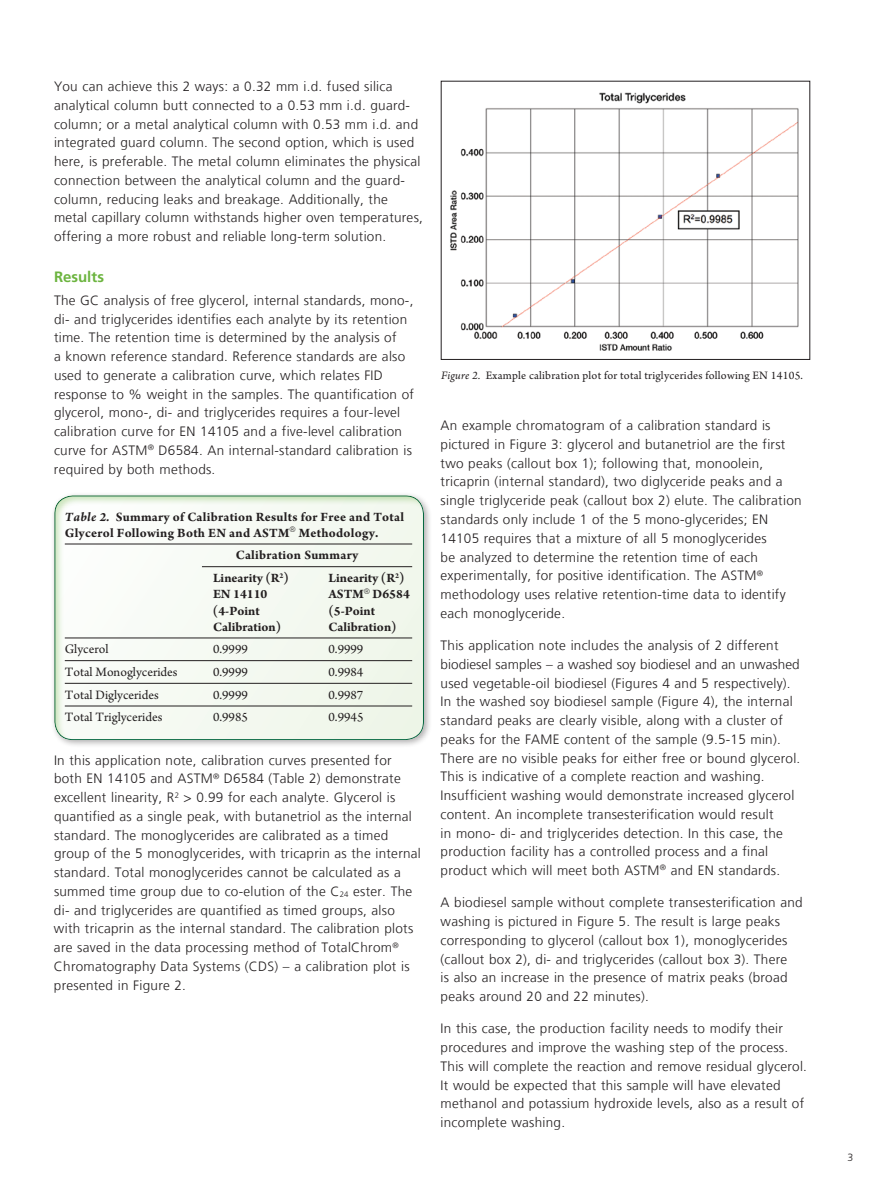
<style>
.page{position:relative;width:891px;height:1188px;background:#fff}
.page>*{position:absolute;margin:0;border:0;box-sizing:border-box;transform-origin:0 0}
.t1{font:700 15px "Frutiger LT Com";color:#6cb43f}
.t2{font:300 13.5px/18.8px "Frutiger LT Com";letter-spacing:.02em;color:#231f20}
.t3{font:700 13.5px/16.2px "Arno Pro";letter-spacing:.02em;color:#231f20}
.t4{font:13.5px "Arno Pro";color:#231f20}
.t5{font:700 13.5px "Arno Pro";color:#231f20}
.t6{font:12px "Arno Pro";letter-spacing:.02em;color:#231f20}
.t7{font:300 10.5px "Frutiger";color:#231f20}
.s1{font-style:italic}
</style>
<div class="page">
<div style="left:51px;top:492px;width:381px;height:256px;background:#231f20;opacity:.35"></div>
<div style="left:54px;top:494px;width:372px;height:246px;background:#6cb43f;opacity:.35"></div>
<hr style="left:65px;top:544px;width:347px;height:1px;background:#231f20">
<hr style="left:202px;top:566px;width:210px;height:1px;background:#231f20">
<hr style="left:65px;top:638px;width:347px;height:1px;background:#231f20">
<hr style="left:65px;top:660px;width:347px;height:1px;background:#231f20">
<hr style="left:65px;top:683px;width:347px;height:1px;background:#231f20">
<hr style="left:65px;top:706px;width:347px;height:1px;background:#231f20">
<img style="left:450px;top:92px;width:349px;height:259px">
<p class="t2" style="left:54px;top:77px;width:370px">You can achieve this 2 ways: a 0.32 mm i.d. fused silica analytical column butt connected to a 0.53 mm i.d. guard&shy;column; or a metal analytical column with 0.53 mm i.d. and integrated guard column. The second option, which is used here, is preferable. The metal column eliminates the physical connection between the analytical column and the guard&shy;column, reducing leaks and breakage. Additionally, the metal capillary column withstands higher oven temperatures, offering a more robust and reliable long-term solution.</p>
<p class="t1" style="left:54px;top:268px;width:51px">Results</p>
<p class="t2" style="left:54px;top:291px;width:362px">The GC analysis of free glycerol, internal standards, mono-, di- and triglycerides identifies each analyte by its retention time. The retention time is determined by the analysis of<br>a known reference standard. Reference standards are also used to generate a calibration curve, which relates FID response to % weight in the samples. The quantification of glycerol, mono-, di- and triglycerides requires a four-level calibration curve for EN 14105 and a five-level calibration curve for ASTM<sup>®</sup> D6584. An internal-standard calibration is required by both methods.</p>
<p class="t3" style="left:65px;top:509px;width:341px"><span class="s1">Table 2.</span> Summary of Calibration Results for Free and Total<br>Glycerol Following Both EN and ASTM<sup>®</sup> Methodology.</p>
<p class="t3" style="left:213px;top:545px;width:147px;line-height:22.6px;text-indent:23px">Calibration Summary<br>Linearity (R<sup>2</sup>)</p>
<p class="t5" style="left:329px;top:570px;width:77px">Linearity (R<sup>2</sup>)</p>
<p class="t3" style="left:213px;top:587px;width:56px">EN 14110</p>
<p class="t5" style="left:329px;top:586px;width:83px">ASTM<sup>®</sup> D6584</p>
<p class="t3" style="left:213px;top:603px;width:48px">(4-Point</p>
<p class="t3" style="left:329px;top:603px;width:48px">(5-Point</p>
<p class="t5" style="left:213px;top:619px;width:70px">Calibration)</p>
<p class="t5" style="left:329px;top:619px;width:70px">Calibration)</p>
<p class="t4" style="left:65px;top:642px;width:45px">Glycerol</p>
<p class="t4" style="left:213px;top:642px;width:36px">0.9999</p>
<p class="t4" style="left:329px;top:642px;width:36px">0.9999</p>
<p class="t4" style="left:65px;top:664px;width:114px">Total Monoglycerides</p>
<p class="t4" style="left:213px;top:664px;width:36px">0.9999</p>
<p class="t4" style="left:329px;top:664px;width:36px">0.9984</p>
<p class="t4" style="left:65px;top:687px;width:96px">Total Diglycerides</p>
<p class="t4" style="left:213px;top:687px;width:36px">0.9999</p>
<p class="t4" style="left:329px;top:687px;width:36px">0.9987</p>
<p class="t4" style="left:65px;top:710px;width:99px">Total Triglycerides</p>
<p class="t4" style="left:213px;top:710px;width:36px">0.9985</p>
<p class="t4" style="left:329px;top:710px;width:36px">0.9945</p>
<p class="t2" style="left:54px;top:751px;width:368px">In this application note, calibration curves presented for both EN 14105 and ASTM<sup>®</sup> D6584 (Table 2) demonstrate excellent linearity, R<sup>2</sup> &gt; 0.99 for each analyte. Glycerol is quantified as a single peak, with butanetriol as the internal standard. The monoglycerides are calibrated as a timed group of the 5 monoglycerides, with tricaprin as the internal standard. Total monoglycerides cannot be calculated as a summed time group due to co-elution of the C<sub>24</sub> ester. The di- and triglycerides are quantified as timed groups, also with tricaprin as the internal standard. The calibration plots are saved in the data processing method of TotalChrom<sup>® </sup>Chromatography Data Systems (CDS) – a calibration plot is presented in Figure 2.</p>
<p class="t6" style="left:441px;top:368px;width:364px"><span class="s1">Figure 2.</span> Example calibration plot for total triglycerides following EN 14105.</p>
<p class="t2" style="left:441px;top:416px;width:363px">An example chromatogram of a calibration standard is pictured in Figure 3: glycerol and butanetriol are the first two peaks (callout box 1); following that, monoolein, tricaprin (internal standard), two diglyceride peaks and a single triglyceride peak (callout box 2) elute. The calibration standards only include 1 of the 5 mono-glycerides; EN 14105 requires that a mixture of all 5 monoglycerides<br>be analyzed to determine the retention time of each experimentally, for positive identification. The ASTM<sup>® </sup>methodology uses relative retention-time data to identify each monoglyceride.</p>
<p class="t2" style="left:441px;top:636px;width:361px">This application note includes the analysis of 2 different biodiesel samples – a washed soy biodiesel and an unwashed used vegetable-oil biodiesel (Figures 4 and 5 respectively).<br>In the washed soy biodiesel sample (Figure 4), the internal standard peaks are clearly visible, along with a cluster of peaks for the FAME content of the sample (9.5-15 min).<br>There are no visible peaks for either free or bound glycerol.<br>This is indicative of a complete reaction and washing.<br>Insufficient washing would demonstrate increased glycerol content. An incomplete transesterification would result<br>in mono- di- and triglycerides detection. In this case, the production facility has a controlled process and a final product which will meet both ASTM<sup>®</sup> and EN standards.</p>
<p class="t2" style="left:441px;top:893px;width:364px">A biodiesel sample without complete transesterification and washing is pictured in Figure 5. The result is large peaks corresponding to glycerol (callout box 1), monoglycerides (callout box 2), di- and triglycerides (callout box 3). There<br>is also an increase in the presence of matrix peaks (broad peaks around 20 and 22 minutes).</p>
<p class="t2" style="left:441px;top:1019px;width:368px">In this case, the production facility needs to modify their procedures and improve the washing step of the process.<br>This will complete the reaction and remove residual glycerol.<br>It would be expected that this sample will have elevated methanol and potassium hydroxide levels, also as a result of incomplete washing.</p>
<p class="t7" style="left:848px;top:1151px;width:7px">3</p>
</div>
